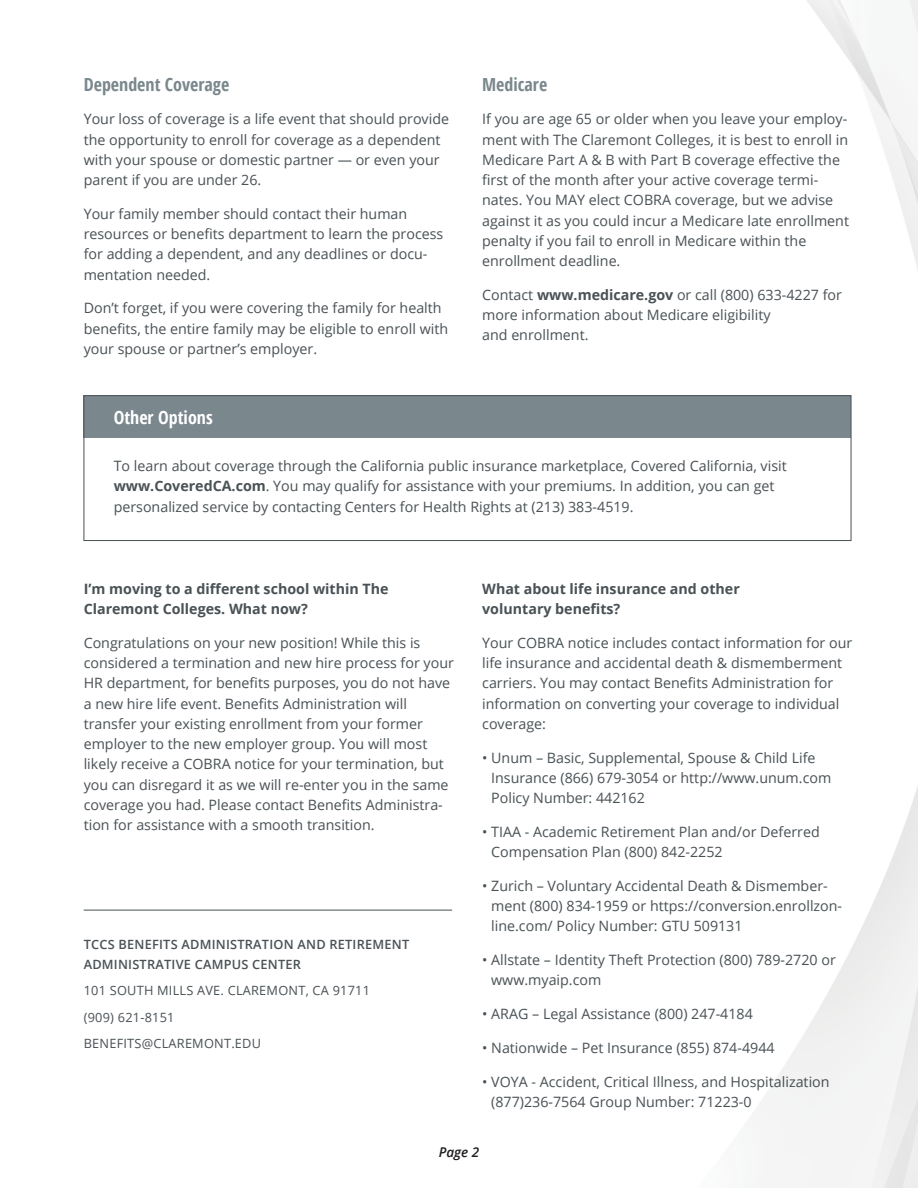
<style>
.page{position:relative;width:918px;height:1188px;background:#fff}
.page>*{position:absolute;margin:0;border:0;box-sizing:border-box;transform-origin:0 0}
.t1{font:700 condensed 18px "Open Sans";color:#7a888e}
.t2{font:700 condensed 18px "Open Sans";color:#fff}
.t3{font:14.25px/20.2px "Open Sans";color:#4a5256}
.t4{font:700 14.25px/20.2px "Open Sans";color:#4a5256}
.t5{font:italic 600 13.5px "Open Sans";color:#211d1e}
.t6{font:12.75px/26.2px "Open Sans";letter-spacing:.02em;color:#4a5256}
.t7{font:600 12.75px/20.2px "Open Sans";letter-spacing:.02em;color:#4a5256}
.s1{font-weight:700}
</style>
<div class="page">
<img style="left:83px;top:0;width:835px;height:1188px">
<p class="t1" style="left:84px;top:71px;width:147px">Dependent Coverage</p>
<p class="t3" style="left:84px;top:109px;width:367px">Your loss of coverage is a life event that should provide the opportunity to enroll for coverage as a dependent with your spouse or domestic partner — or even your parent if you are under 26.</p>
<p class="t3" style="left:84px;top:203px;width:361px">Your family member should contact their human resources or benefits department to learn the process for adding a dependent, and any deadlines or docu&shy;mentation needed.</p>
<p class="t3" style="left:84px;top:298px;width:366px">Don’t forget, if you were covering the family for health benefits, the entire family may be eligible to enroll with your spouse or partner’s employer.</p>
<p class="t2" style="left:114px;top:405px;width:101px">Other Options</p>
<p class="t1" style="left:482px;top:71px;width:67px">Medicare</p>
<p class="t3" style="left:482px;top:109px;width:368px">If you are age 65 or older when you leave your employ&shy;ment with The Claremont Colleges, it is best to enroll in Medicare Part A &amp; B with Part B coverage effective the first of the month after your active coverage termi&shy;nates. You MAY elect COBRA coverage, but we advise against it as you could incur a Medicare late enrollment penalty if you fail to enroll in Medicare within the enrollment deadline.</p>
<p class="t3" style="left:482px;top:284px;width:361px">Contact <span class="s1">www.medicare.gov</span> or call (800) 633-4227 for more information about Medicare eligibility<br>and enrollment.</p>
<p class="t3" style="left:114px;top:456px;width:675px">To learn about coverage through the California public insurance marketplace, Covered California, visit <span class="s1">www.CoveredCA.com</span>. You may qualify for assistance with your premiums. In addition, you can get personalized service by contacting Centers for Health Rights at (213) 383-4519.</p>
<p class="t4" style="left:84px;top:578px;width:306px">I’m moving to a different school within The<br>Claremont Colleges. What now?</p>
<p class="t3" style="left:84px;top:632px;width:372px">Congratulations on your new position! While this is considered a termination and new hire process for your HR department, for benefits purposes, you do not have a new hire life event. Benefits Administration will transfer your existing enrollment from your former employer to the new employer group. You will most likely receive a COBRA notice for your termination, but you can disregard it as we will re-enter you in the same coverage you had. Please contact Benefits Administra&shy;tion for assistance with a smooth transition.</p>
<p class="t7" style="left:84px;top:934px;width:327px">TCCS BENEFITS ADMINISTRATION AND RETIREMENT<br>ADMINISTRATIVE CAMPUS CENTER</p>
<p class="t6" style="left:84px;top:977px;width:288px">101 SOUTH MILLS AVE. CLAREMONT, CA 91711 (909) 621-8151<br>BENEFITS@CLAREMONT.EDU</p>
<p class="t4" style="left:482px;top:578px;width:259px">What about life insurance and other voluntary benefits?</p>
<p class="t3" style="left:482px;top:632px;width:372px">Your COBRA notice includes contact information for our life insurance and accidental death &amp; dismemberment carriers. You may contact Benefits Administration for information on converting your coverage to individual coverage:</p>
<p class="t3" style="left:491px;top:747px;width:342px;text-indent:-9px">• Unum – Basic, Supplemental, Spouse &amp; Child Life<br>Insurance (866) 679-3054 or http://www.unum.com<br>Policy Number: 442162</p>
<p class="t3" style="left:491px;top:821px;width:330px;text-indent:-9px">• TIAA - Academic Retirement Plan and/or Deferred<br>Compensation Plan (800) 842-2252</p>
<p class="t3" style="left:491px;top:875px;width:353px;text-indent:-9px">• Zurich – Voluntary Accidental Death &amp; Dismember&shy;ment (800) 834-1959 or https://conversion.enrollzon&shy;line.com/ Policy Number: GTU 509131</p>
<p class="t3" style="left:491px;top:949px;width:346px;text-indent:-9px">• Allstate – Identity Theft Protection (800) 789-2720 or www.myaip.com</p>
<p class="t3" style="left:482px;top:1003px;width:272px">• ARAG – Legal Assistance (800) 247-4184</p>
<p class="t3" style="left:482px;top:1037px;width:294px">• Nationwide – Pet Insurance (855) 874-4944</p>
<p class="t3" style="left:491px;top:1071px;width:340px;text-indent:-9px">• VOYA - Accident, Critical Illness, and Hospitalization (877)236-7564 Group Number: 71223-0</p>
<p class="t5" style="left:439px;top:1143px;width:42px">Page 2</p>
</div>
